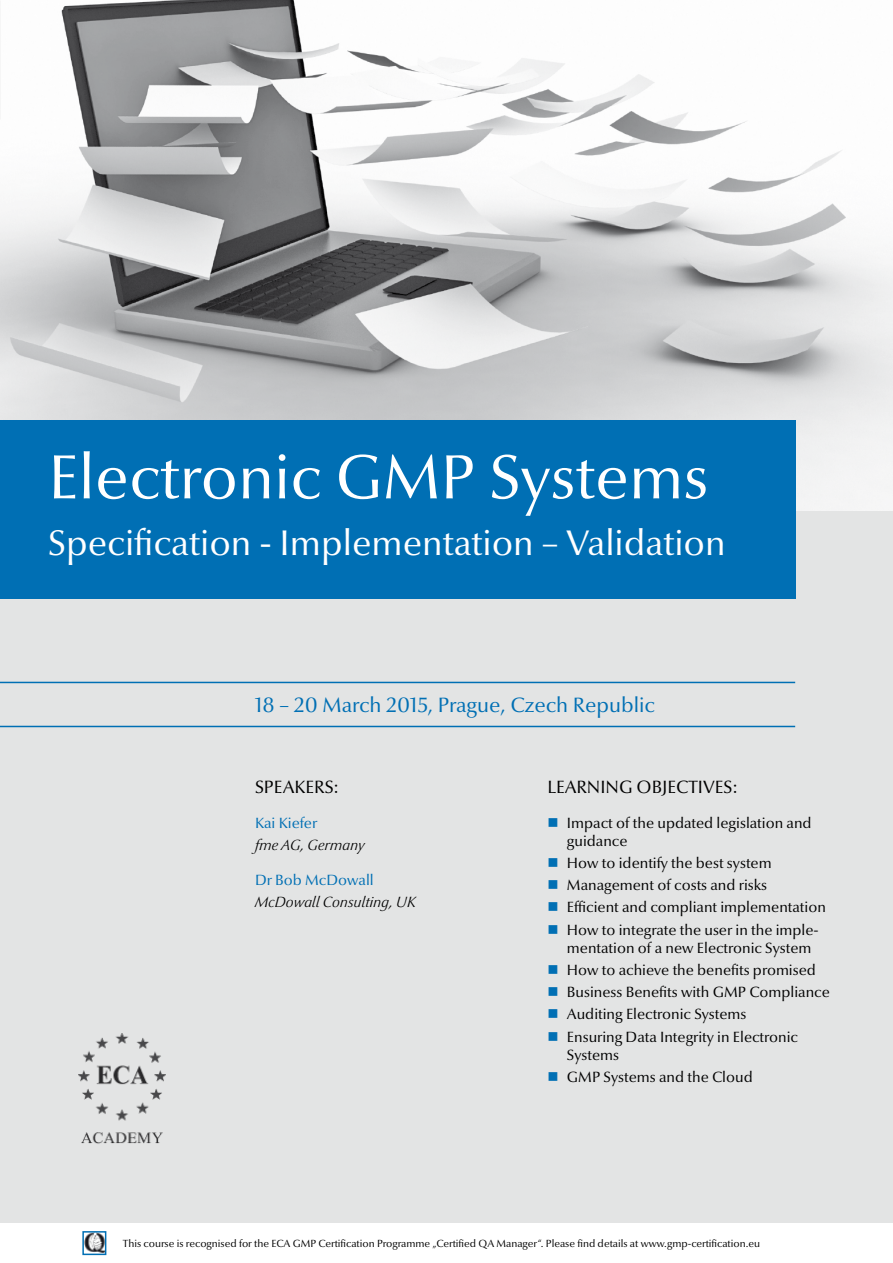
<style>
.page{position:relative;width:893px;height:1263px;background:#fff}
.page>*{position:absolute;margin:0;border:0;box-sizing:border-box;transform-origin:0 0}
.t1{font:63px "Optima Nova LT";color:#fff}
.t2{font:36px "Optima Nova LT";color:#fff}
.t3{font:21px "Optima Nova LT";color:#006fb4}
.t4{font:18px "Optima Nova LT";color:#000}
.t5{font:15px/22.2px "Optima Nova LT";color:#000}
.t6{font:italic 300 15px "Optima Nova LT";color:#000}
.t7{font:15px "Optima Nova LT";color:#006fb4}
.t8{font:10.5px "Optima Nova LT";color:#000}
</style>
<div class="page">
<img style="left:0;top:0;width:893px;height:511px">
<div style="left:0;top:511px;width:893px;height:711px;background:#e3e4e4"></div>
<hr style="left:0;top:682px;width:795px;height:1px;background:#006fb4">
<hr style="left:0;top:726px;width:795px;height:1px;background:#006fb4">
<div style="left:0;top:420px;width:795px;height:179px;background:#006fb4"></div>
<img style="left:85px;top:1234px;width:18px;height:18px">
<div style="left:82px;top:1231px;width:24px;height:24px;border:2px solid #006fb4"></div>
<img style="left:79px;top:1034px;width:87px;height:110px">
<h1 class="t1" style="left:48px;top:441px;width:662px">Electronic GMP Systems</h1>
<h2 class="t2" style="left:48px;top:522px;width:679px">Specification - Implementation – Validation</h2>
<h3 class="t3" style="left:255px;top:693px;width:401px">18 – 20 March 2015, Prague, Czech Republic</h3>
<p class="t4" style="left:255px;top:776px;width:85px">SPEAKERS:</p>
<p class="t7" style="left:255px;top:814px;width:64px">Kai Kiefer</p>
<p class="t6" style="left:255px;top:836px;width:111px">fme AG, Germany</p>
<p class="t7" style="left:255px;top:871px;width:120px">Dr Bob McDowall</p>
<p class="t6" style="left:255px;top:893px;width:162px">McDowall Consulting, UK</p>
<p class="t4" style="left:547px;top:776px;width:192px">LEARNING OBJECTIVES:</p>
<p class="t5" style="left:567px;top:814px;width:246px;line-height:18px">Impact of the updated legislation and guidance</p>
<p class="t5" style="left:567px;top:852px;width:260px">How to identify the best system Management of costs and risks<br>Efficient and compliant implementation How to integrate the user in the imple-</p>
<p class="t5" style="left:567px;top:937px;width:264px">mentation of a new Electronic System How to achieve the benefits promised Business Benefits with GMP Compliance Auditing Electronic Systems<br>Ensuring Data Integrity in Electronic</p>
<p class="t5" style="left:567px;top:1044px;width:187px">Systems<br>GMP Systems and the Cloud</p>
<p class="t8" style="left:123px;top:1237px;width:639px">This course is recognised for the ECA GMP Certification Programme „Certified QA Manager“. Please find details at www.gmp-certification.eu</p>
</div>
